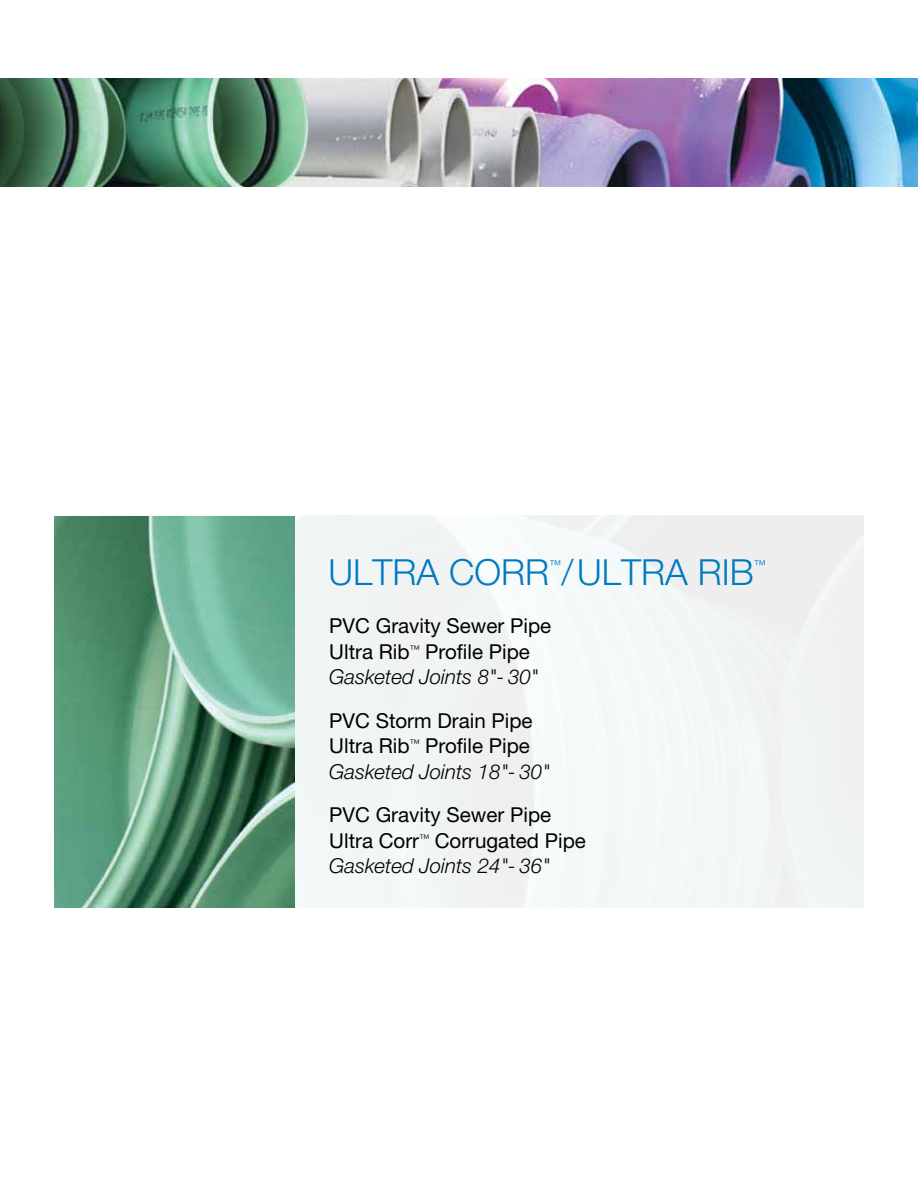
<style>
.page{position:relative;width:918px;height:1188px;background:#fff}
.page>*{position:absolute;margin:0;border:0;box-sizing:border-box;transform-origin:0 0}
.t1{font:300 36px "Helvetica Neue";color:#0079c1}
.t2{font:20.55px/25.5px "Helvetica Neue";color:#000}
.t3{font:300 12.3px "Helvetica Neue";color:#0079c1}
.s1{font-weight:300;font-style:italic}
</style>
<div class="page">
<div style="left:54px;top:515px;width:810px;height:393px;background:#f1f6f5"></div>
<img style="left:54px;top:516px;width:240px;height:391px">
<img style="left:0;top:78px;width:918px;height:108px">
<h1 class="t1" style="left:328px;top:550px;width:409px">ULTRA CORR /ULTRA RIB</h1>
<p class="t3" style="left:549px;top:557px;width:14px">™</p>
<p class="t3" style="left:754px;top:557px;width:14px">™</p>
<p class="t2" style="left:329px;top:613px;width:223px">PVC Gravity Sewer Pipe<br>Ultra Rib<sup>™</sup> Profile Pipe<br><span class="s1">Gasketed Joints 8"- 30"</span></p>
<p class="t2" style="left:329px;top:707px;width:222px">PVC Storm Drain Pipe<br>Ultra Rib<sup>™</sup> Profile Pipe<br><span class="s1">Gasketed Joints 18"- 30"</span></p>
<p class="t2" style="left:329px;top:802px;width:258px">PVC Gravity Sewer Pipe<br>Ultra Corr<sup>™</sup> Corrugated Pipe<br><span class="s1">Gasketed Joints 24"- 36"</span></p>
</div>
